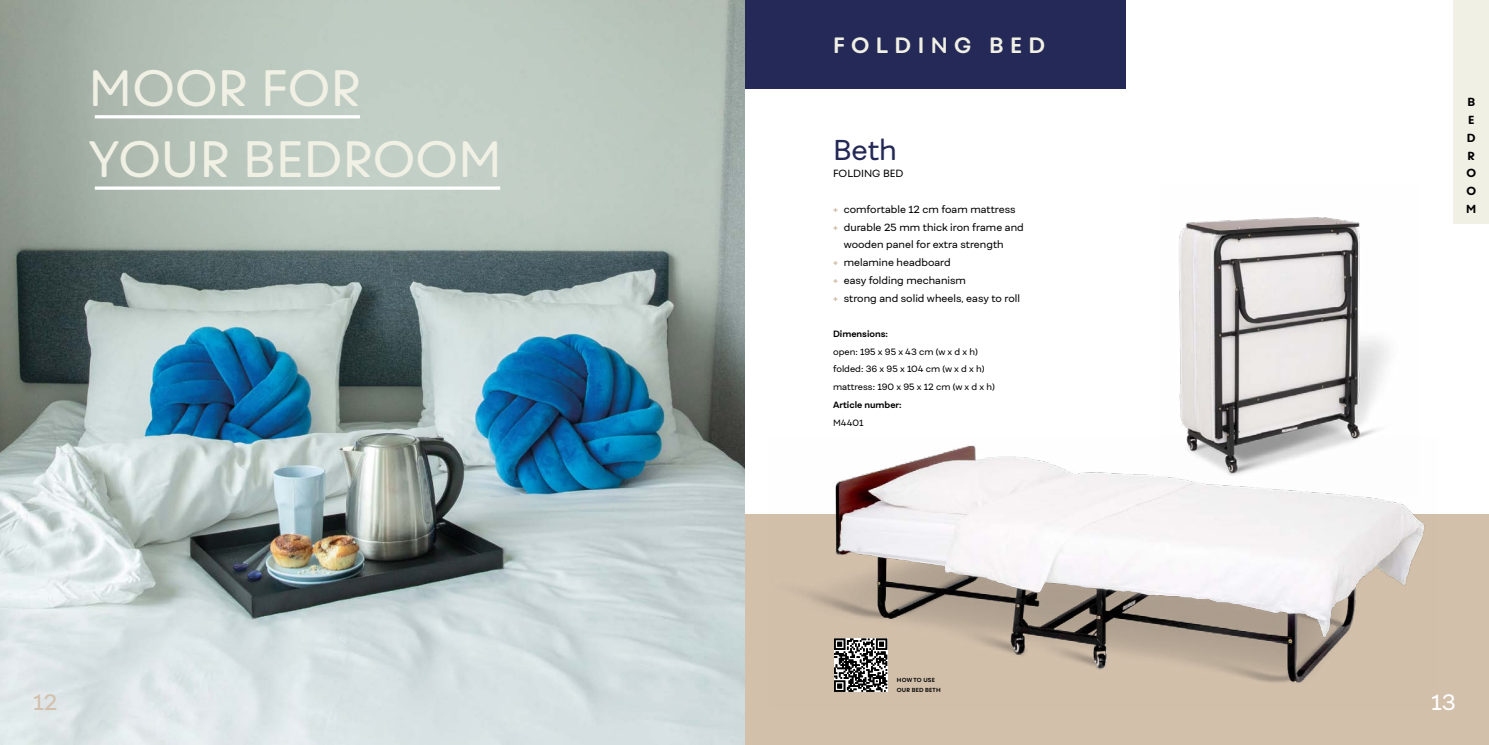
<style>
.page{position:relative;width:1489px;height:745px;background:#fff}
.page>*{position:absolute;margin:0;border:0;box-sizing:border-box;transform-origin:0 0}
.t1{font:49px/70.9px "Fibra One";color:#f1f0e4}
.t2{font:27.5px "Fibra One";color:#242957}
.t3{font:700 21.25px "Fibra One";letter-spacing:.3em;color:#f1f0e4}
.t4{font:21.25px "Fibra One";color:#d2c0ab}
.t5{font:21.25px "Fibra One";color:#fff}
.t6{font:800 11.25px/17.8px "Fibra One";color:#000}
.t7{font:10px/17.8px "Fibra One";color:#000}
.t8{font:10px/17.8px "Fibra One";color:#d2c0ab}
.t9{font:8.75px/17.8px "Fibra One";color:#000}
.t10{font:700 8.75px "Fibra One";color:#000}
.t11{font:700 5.62px/10px "Fibra One";letter-spacing:.03em;color:#000}
</style>
<div class="page">
<div style="left:744px;top:514px;width:744px;height:230px;background:#d2c0ab"></div>
<div style="left:744px;top:0;width:381px;height:89px;background:#242957"></div>
<img style="left:0;top:0;width:744px;height:744px">
<hr style="left:95px;top:115px;width:265px;height:3px;background:#fff">
<svg style="left:95px;top:186px;width:405px;height:4px"></svg>
<img style="left:1179px;top:217px;width:210px;height:219px">
<img style="left:802px;top:436px;width:623px;height:256px">
<div style="left:1453px;top:0;width:35px;height:223px;background:#f1f0e4"></div>
<svg style="left:834px;top:638px;width:53px;height:53px;background:#6a6a6a"></svg>
<h1 class="t1" style="left:89px;top:52px;width:415px">MOOR FOR<br>YOUR BEDROOM</h1>
<h3 class="t4" style="left:33px;top:688px;width:26px">12</h3>
<h3 class="t3" style="left:833px;top:32px;width:213px">FOLDING BED</h3>
<h2 class="t2" style="left:833px;top:133px;width:65px">Beth</h2>
<p class="t7" style="left:833px;top:165px;width:72px">FOLDING BED</p>
<p class="t7" style="left:843px;top:200px;width:181px">comfortable 12 cm foam mattress durable 25 mm thick iron frame and wooden panel for extra strength melamine headboard<br>easy folding mechanism<br>strong and solid wheels, easy to roll</p>
<p class="t10" style="left:833px;top:328px;width:56px">Dimensions:</p>
<p class="t9" style="left:833px;top:342px;width:163px">open: 195 x 95 x 43 cm (w x d x h) folded: 36 x 95 x 104 cm (w x d x h) mattress: 190 x 95 x 12 cm (w x d x h)</p>
<p class="t10" style="left:833px;top:399px;width:70px">Article number:</p>
<p class="t9" style="left:833px;top:413px;width:32px">M4401</p>
<p class="t8" style="left:833px;top:200px;width:6px">+ +</p>
<p class="t8" style="left:833px;top:253px;width:6px;text-align:justify">+ + +</p>
<p class="t11" style="left:896px;top:674px;width:45px">HOW TO USE<br>OUR BED BETH</p>
<p class="t6" style="left:1465px;top:93px;width:12px">B<br>E<br>D<br>R<br>O<br>O<br>M</p>
<h3 class="t5" style="left:1430px;top:688px;width:26px">13</h3>
</div>
